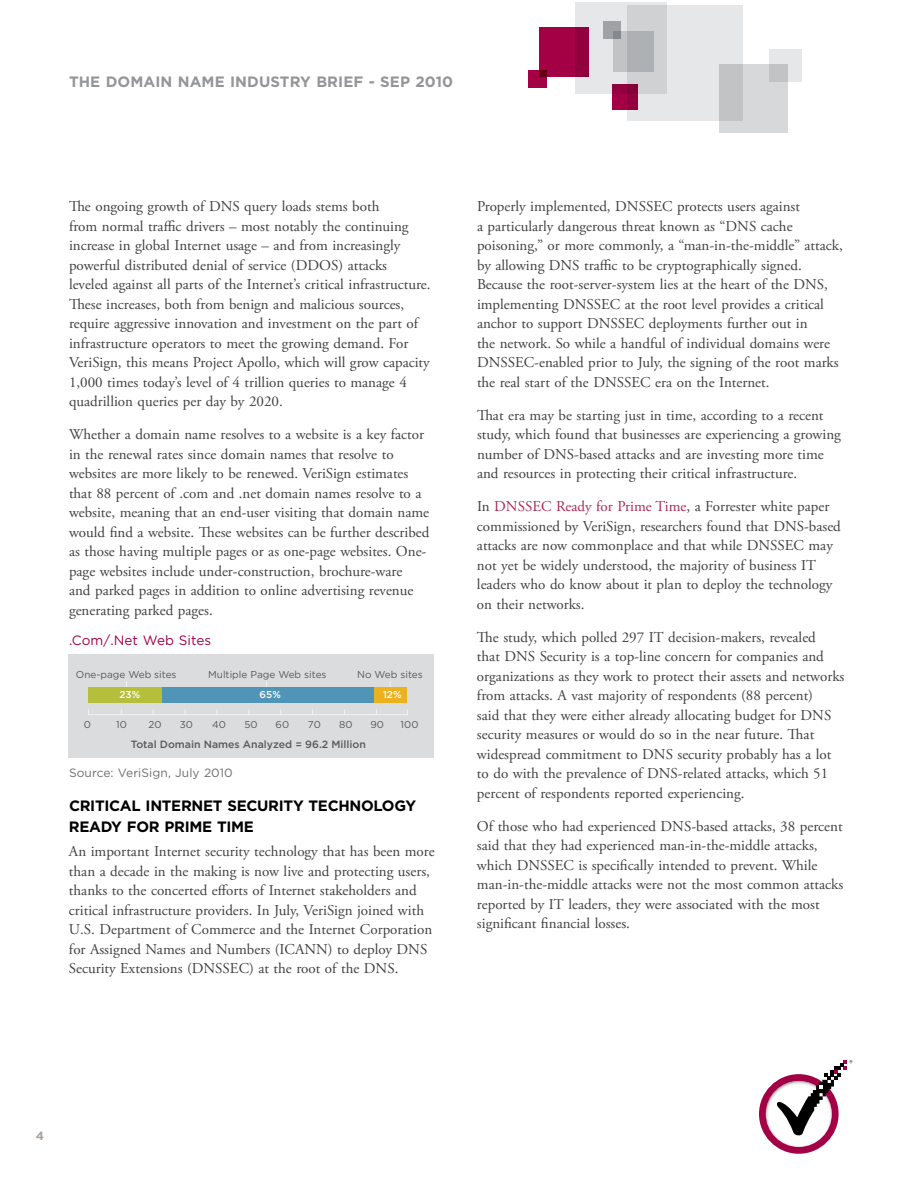
<style>
.page{position:relative;width:918px;height:1188px;background:#fff}
.page>*{position:absolute;margin:0;border:0;box-sizing:border-box;transform-origin:0 0}
.t1{font:15px/19.5px "Adobe Garamond Pro";color:#414042}
.t2{font:700 15px/21px "Gotham";letter-spacing:-.02em;color:#000}
.t3{font:700 15px "Gotham";letter-spacing:.005em;color:#939598}
.t4{font:13.5px "Gotham";letter-spacing:.005em;color:#a30046}
.t5{font:12px "Gotham";letter-spacing:.005em;color:#6d6e71}
.t6{font:700 12px "Gotham";color:#aca39b}
.t7{font:500 10.5px "Gotham";color:#58595c}
.t8{font:10.05px "Gotham";color:#58595c}
.t9{font:500 10.05px "Gotham";color:#fff}
.s1{color:#ac2852}
</style>
<div class="page">
<div style="left:628px;top:5px;width:115px;height:116px;background:#e6e7e8"></div>
<div style="left:769px;top:49px;width:33px;height:33px;background:#e6e7e8"></div>
<svg style="left:719px;top:64px;width:69px;height:69px;background:#ced0d1"></svg>
<div style="left:575px;top:2px;width:91px;height:91px;background:linear-gradient(to right,#ededee,#ccced0)"></div>
<div style="left:613px;top:31px;width:41px;height:41px;background:linear-gradient(to right,#c1c3c5,#a6aaac)"></div>
<div style="left:539px;top:27px;width:50px;height:50px;background:linear-gradient(to right,#a90048,#950040)"></div>
<svg style="left:612px;top:84px;width:26px;height:26px"></svg>
<svg style="left:603px;top:21px;width:18px;height:17px"></svg>
<div style="left:528px;top:70px;width:18px;height:18px;background:#a30046"></div>
<svg style="left:759px;top:1060px;width:94px;height:94px"></svg>
<div style="left:69px;top:655px;width:365px;height:103px;background:#dbdcdd"></div>
<div style="left:162px;top:687px;width:212px;height:15px;background:#5095b8"></div>
<div style="left:374px;top:687px;width:33px;height:15px;background:#ecb11f"></div>
<hr style="left:88px;top:714px;width:320px;height:1px;background:#f2f1f3">
<div style="left:88px;top:687px;width:74px;height:15px;background:#b6bf3b"></div>
<p class="t3" style="left:69px;top:73px;width:386px">THE DOMAIN NAME I NDUSTRY BRIEF - SEP 2010</p>
<p class="t1" style="left:69px;top:197px;width:363px">The ongoing growth of DNS query loads stems both<br>from normal traffic drivers – most notably the continuing increase in global Internet usage – and from increasingly powerful distributed denial of service (DDOS) attacks<br>leveled against all parts of the Internet’s critical infrastructure.<br>These increases, both from benign and malicious sources, require aggressive innovation and investment on the part of infrastructure operators to meet the growing demand. For VeriSign, this means Project Apollo, which will grow capacity 1,000 times today’s level of 4 trillion queries to manage 4 quadrillion queries per day by 2020.</p>
<p class="t1" style="left:69px;top:425px;width:362px">Whether a domain name resolves to a website is a key factor in the renewal rates since domain names that resolve to websites are more likely to be renewed. VeriSign estimates that 88 percent of .com and .net domain names resolve to a website, meaning that an end-user visiting that domain name would find a website. These websites can be further described as those having multiple pages or as one-page websites. One&shy;page websites include under-construction, brochure-ware<br>and parked pages in addition to online advertising revenue generating parked pages.</p>
<p class="t4" style="left:69px;top:632px;width:144px">.Com/.Net Web Sites</p>
<p class="t8" style="left:76px;top:669px;width:102px">One-page Web sites</p>
<p class="t9" style="left:120px;top:689px;width:22px">23%</p>
<p class="t8" style="left:208px;top:669px;width:120px">Multiple Page Web sites</p>
<p class="t8" style="left:357px;top:669px;width:67px">No Web sites</p>
<p class="t9" style="left:260px;top:689px;width:23px">65%</p>
<p class="t9" style="left:383px;top:689px;width:20px">12%</p>
<p class="t8" style="left:84px;top:719px;width:9px">0</p>
<p class="t8" style="left:116px;top:719px;width:12px">10</p>
<p class="t8" style="left:149px;top:719px;width:15px">20</p>
<p class="t8" style="left:180px;top:719px;width:15px">30</p>
<p class="t8" style="left:212px;top:719px;width:15px">40</p>
<p class="t8" style="left:244px;top:719px;width:15px">50</p>
<p class="t8" style="left:276px;top:719px;width:15px">60</p>
<p class="t8" style="left:308px;top:719px;width:14px">70</p>
<p class="t8" style="left:339px;top:719px;width:15px">80</p>
<p class="t8" style="left:370px;top:719px;width:15px">90</p>
<p class="t8" style="left:401px;top:719px;width:19px">100</p>
<p class="t7" style="left:131px;top:738px;width:237px">Total Domain Names Analyzed = 96.2 Million</p>
<p class="t5" style="left:69px;top:766px;width:165px">Source: VeriSign, July 2010</p>
<p class="t2" style="left:69px;top:795px;width:349px">CRITICAL I NTERNET SECURITY TECHNOLOGY<br>READY FOR PRIME TIME</p>
<p class="t1" style="left:69px;top:842px;width:367px">An important Internet security technology that has been more than a decade in the making is now live and protecting users, thanks to the concerted efforts of Internet stakeholders and critical infrastructure providers. In July, VeriSign joined with U.S. Department of Commerce and the Internet Corporation for Assigned Names and Numbers (ICANN) to deploy DNS Security Extensions (DNSSEC) at the root of the DNS.</p>
<p class="t1" style="left:477px;top:197px;width:367px">Properly implemented, DNSSEC protects users against<br>a particularly dangerous threat known as “DNS cache poisoning,” or more commonly, a “man-in-the-middle” attack, by allowing DNS traffic to be cryptographically signed.<br>Because the root-server-system lies at the heart of the DNS, implementing DNSSEC at the root level provides a critical anchor to support DNSSEC deployments further out in<br>the network. So while a handful of individual domains were DNSSEC-enabled prior to July, the signing of the root marks the real start of the DNSSEC era on the Internet.</p>
<p class="t1" style="left:477px;top:406px;width:365px">That era may be starting just in time, according to a recent study, which found that businesses are experiencing a growing number of DNS-based attacks and are investing more time and resources in protecting their critical infrastructure.</p>
<p class="t1" style="left:477px;top:497px;width:365px">In <span class="s1">DNSSEC Ready for Prime Time</span>, a Forrester white paper commissioned by VeriSign, researchers found that DNS-based attacks are now commonplace and that while DNSSEC may not yet be widely understood, the majority of business IT leaders who do know about it plan to deploy the technology on their networks.</p>
<p class="t1" style="left:477px;top:628px;width:369px">The study, which polled 297 IT decision-makers, revealed<br>that DNS Security is a top-line concern for companies and organizations as they work to protect their assets and networks from attacks. A vast majority of respondents (88 percent)<br>said that they were either already allocating budget for DNS security measures or would do so in the near future. That widespread commitment to DNS security probably has a lot to do with the prevalence of DNS-related attacks, which 51 percent of respondents reported experiencing.</p>
<p class="t1" style="left:477px;top:817px;width:368px">Of those who had experienced DNS-based attacks, 38 percent said that they had experienced man-in-the-middle attacks, which DNSSEC is specifically intended to prevent. While man-in-the-middle attacks were not the most common attacks reported by IT leaders, they were associated with the most significant financial losses.</p>
<p class="t6" style="left:36px;top:1129px;width:10px">4</p>
</div>
